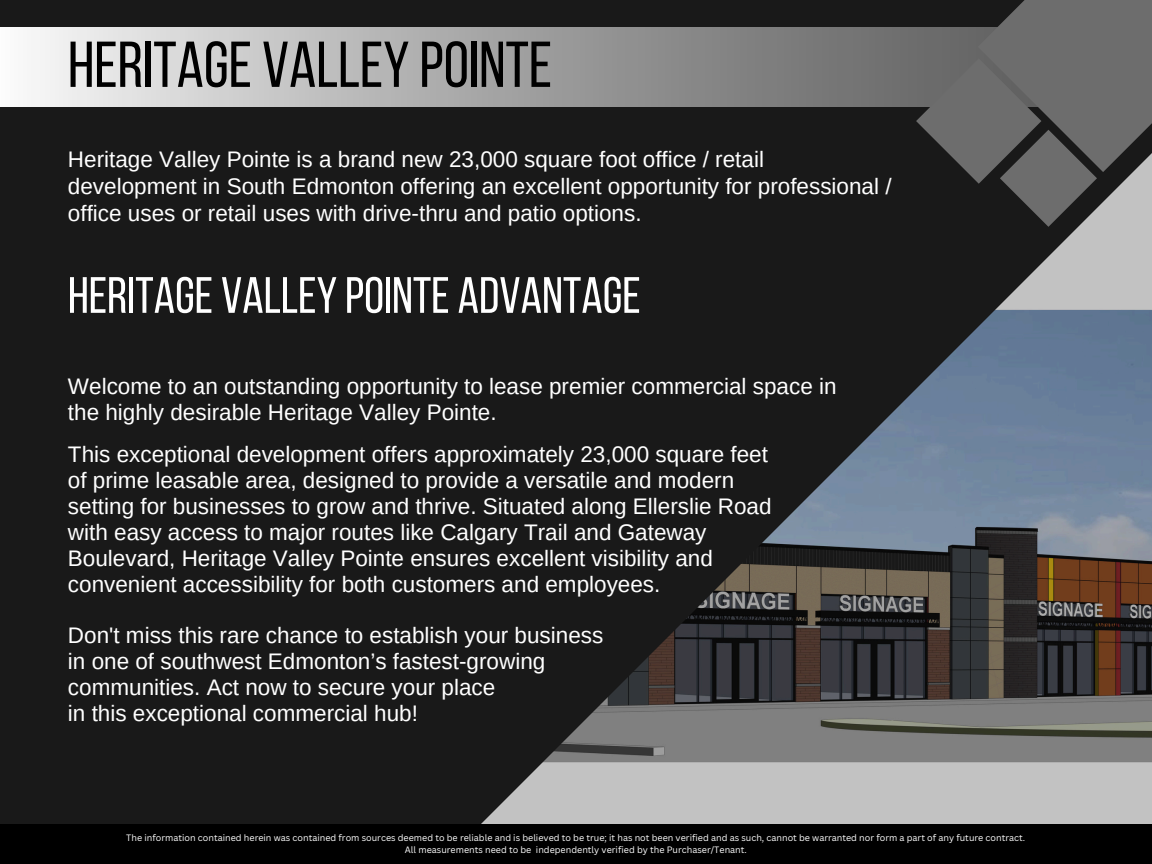
<style>
.page{position:relative;width:1152px;height:864px;background:#191919}
.page>*{position:absolute;margin:0;border:0;box-sizing:border-box;transform-origin:0 0}
.t1{font:64.65px "Bebas Neue";color:#000}
.t2{font:51px "Bebas Neue";color:#fff}
.t3{font:22.5px/25.8px "Arimo";color:#fff}
.t4{font:9px "Canva Sans";color:#fff}
</style>
<div class="page">
<img style="left:479px;top:172px;width:673px;height:653px">
<img style="left:0;top:27px;width:978px;height:79px">
<div style="left:978px;top:0;width:174px;height:172px;background:#6d6d6d"></div>
<svg style="left:916px;top:58px;width:181px;height:169px"></svg>
<div style="left:0;top:825px;width:1152px;height:39px;background:#000"></div>
<p class="t1" style="left:68px;top:38px;width:486px">HERITAGE VALLEY POINTE</p>
<h2 class="t3" style="left:68px;top:146px;width:825px;line-height:27px">Heritage Valley Pointe is a brand new 23,000 square foot office / retail development in South Edmonton offering an excellent opportunity for professional / office uses or retail uses with drive-thru and patio options.</h2>
<p class="t2" style="left:68px;top:275px;width:574px">HERITAGE VALLEY POINTE ADVANTAGE</p>
<h3 class="t3" style="left:68px;top:373px;width:770px">Welcome to an outstanding opportunity to lease premier commercial space in the highly desirable Heritage Valley Pointe.</h3>
<h3 class="t3" style="left:68px;top:442px;width:705px">This exceptional development offers approximately 23,000 square feet of prime leasable area, designed to provide a versatile and modern setting for businesses to grow and thrive. Situated along Ellerslie Road with easy access to major routes like Calgary Trail and Gateway Boulevard, Heritage Valley Pointe ensures excellent visibility and convenient accessibility for both customers and employees.</h3>
<h3 class="t3" style="left:68px;top:623px;width:537px">Don't miss this rare chance to establish your business in one of southwest Edmonton’s fastest-growing communities. Act now to secure your place<br>in this exceptional commercial hub!</h3>
<h1 class="t4" style="left:126px;top:831px;width:900px">The information contained herein was contained from sources deemed to be reliable and is believed to be true; it has not been verified and as such, cannot be warranted nor form a part of any future contract.</h1>
<h3 class="t4" style="left:405px;top:843px;width:343px">All measurements need to be independently verified by the Purchaser/Tenant.</h3>
</div>
